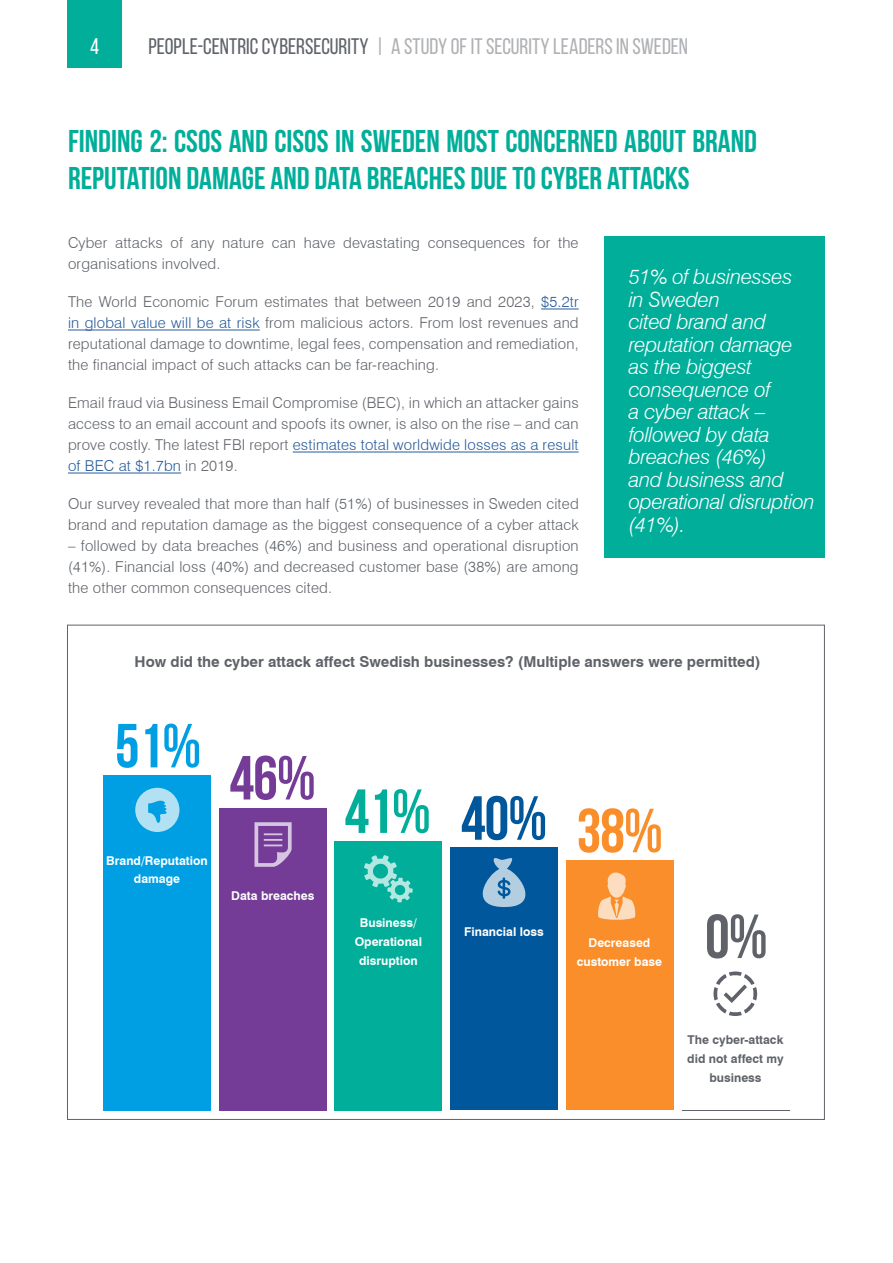
<style>
.page{position:relative;width:893px;height:1263px;background:#fff}
.page>*{position:absolute;margin:0;border:0;box-sizing:border-box;transform-origin:0 0}
.t1{font:700 62.1px "Bebas Neue";color:#00ae9a}
.t2{font:700 62.1px "Bebas Neue";color:#009fe3}
.t3{font:700 62.1px "Bebas Neue";color:#743c97}
.t4{font:700 62.1px "Bebas Neue";color:#5f6369}
.t5{font:700 31.5px/37.5px "Bebas Neue";color:#00ae9a}
.t6{font:22.5px "Bebas Neue";color:#afb1b4}
.t7{font:22.5px "Bebas Neue";color:#fff}
.t8{font:italic 300 21px/22.5px "Swiss 721 BT";letter-spacing:-.015em;color:#fff}
.t9{font:300 15px/21px "Swiss 721 BT";letter-spacing:.01em;color:#5f6369;text-align:justify}
.t10{font:700 15px "Swiss 721 BT";color:#5f6369}
.t11{font:700 12.15px/18.9px "Swiss 721 BT";color:#fff;text-align:center}
.t12{font:700 12.15px/18.9px "Swiss 721 BT";color:#5f6369;text-align:center}
.s1{color:#5f6369}
.s2{color:#275b9b}
.s3{color:#01579b}
.s4{color:#f98e2b}
</style>
<div class="page">
<div style="left:67px;top:0;width:54px;height:68px;background:#00ae9a"></div>
<div style="left:67px;top:625px;width:758px;height:495px;background:#fff;border:1px solid #5f6369"></div>
<div style="left:103px;top:775px;width:108px;height:335px;background:#009fe3"></div>
<div style="left:219px;top:808px;width:107px;height:302px;background:#743c97"></div>
<div style="left:335px;top:841px;width:107px;height:269px;background:#00ae9a"></div>
<div style="left:450px;top:847px;width:108px;height:263px;background:#01579b"></div>
<div style="left:566px;top:860px;width:107px;height:250px;background:#f98e2b"></div>
<div style="left:604px;top:237px;width:221px;height:321px;background:#00ae9a"></div>
<hr style="left:541px;top:309px;width:38px;height:1px;background:#275b9b">
<hr style="left:68px;top:330px;width:192px;height:1px;background:#275b9b">
<hr style="left:293px;top:452px;width:286px;height:1px;background:#275b9b">
<hr style="left:68px;top:473px;width:113px;height:1px;background:#275b9b">
<svg style="left:482px;top:858px;width:44px;height:49px"></svg>
<svg style="left:364px;top:855px;width:49px;height:47px"></svg>
<svg style="left:598px;top:872px;width:37px;height:48px"></svg>
<svg style="left:254px;top:822px;width:38px;height:45px"></svg>
<svg style="left:713px;top:971px;width:44px;height:45px"></svg>
<svg style="left:135px;top:788px;width:44px;height:44px"></svg>
<h3 class="t7" style="left:90px;top:34px;width:10px">4</h3>
<h3 class="t6" style="left:149px;top:34px;width:541px"><span class="s1">PEOPLE-CENTRIC CYBERSECURITY</span> | A STUDY OF IT SECURITY LEADERS IN SWEDEN</h3>
<h2 class="t5" style="left:68px;top:122px;width:690px">FINDING 2: CSOS AND CISOS IN SWEDEN MOST CONCERNED ABOUT BRAND<br>REPUTATION DAMAGE AND DATA BREACHES DUE TO CYBER ATTACKS</h2>
<p class="t9" style="left:68px;top:232px;width:512px">Cyber attacks of any nature can have devastating consequences for the organisations involved.</p>
<p class="t9" style="left:68px;top:291px;width:512px">The World Economic Forum estimates that between 2019 and 2023, <span class="s2">$5.2tr in global value will be at risk</span> from malicious actors. From lost revenues and reputational damage to downtime, legal fees, compensation and remediation, the financial impact of such attacks can be far-reaching.</p>
<p class="t9" style="left:68px;top:392px;width:512px">Email fraud via Business Email Compromise (BEC), in which an attacker gains access to an email account and spoofs its owner, is also on the rise – and can prove costly. The latest FBI report <span class="s2">estimates total worldwide losses as a result of BEC at $1.7bn</span> in 2019.</p>
<p class="t9" style="left:68px;top:493px;width:512px">Our survey revealed that more than half (51%) of businesses in Sweden cited brand and reputation damage as the biggest consequence of a cyber attack</p>
<p class="t9" style="left:68px;top:535px;width:512px">– followed by data breaches (46%) and business and operational disruption (41%). Financial loss (40%) and decreased customer base (38%) are among the other common consequences cited.</p>
<h3 class="t8" style="left:629px;top:265px;width:188px">51% of businesses<br>in Sweden<br>cited brand and reputation damage as the biggest consequence of<br>a cyber attack – followed by data breaches (46%)<br>and business and operational disruption (41%).</h3>
<p class="t10" style="left:135px;top:652px;width:627px">How did the cyber attack affect Swedish businesses? (Multiple answers were permitted)</p>
<h1 class="t2" style="left:115px;top:712px;width:88px">51%</h1>
<p class="t11" style="left:106px;top:851px;width:103px">Brand/Reputation damage</p>
<h1 class="t3" style="left:230px;top:744px;width:88px">46%</h1>
<p class="t11" style="left:231px;top:886px;width:85px">Data breaches</p>
<h1 class="t1" style="left:345px;top:777px;width:320px">41% <span class="s3">40%</span> <span class="s4">38%</span></h1>
<p class="t11" style="left:355px;top:913px;width:69px">Business/<br>Operational disruption</p>
<p class="t11" style="left:464px;top:922px;width:81px">Financial loss</p>
<p class="t11" style="left:577px;top:933px;width:87px">Decreased customer base</p>
<h1 class="t4" style="left:705px;top:902px;width:64px">0%</h1>
<p class="t12" style="left:687px;top:1030px;width:98px">The cyber-attack did not affect my business</p>
</div>
